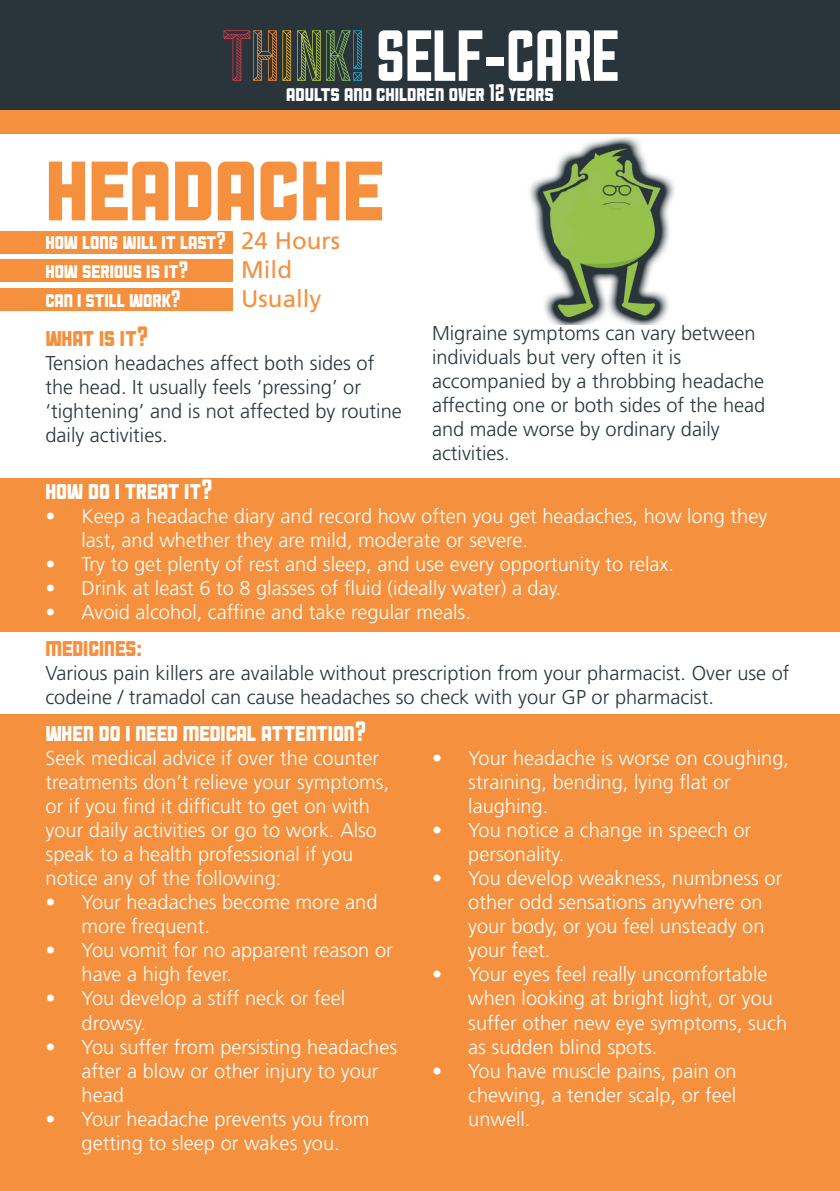
<style>
.page{position:relative;width:840px;height:1191px;background:#fff}
.page>*{position:absolute;margin:0;border:0;box-sizing:border-box;transform-origin:0 0}
.t1{font:110px "Sullivan Fill";color:#f4903e}
.t2{font:72px "Sullivan Fill";color:#fff}
.t3{font:28px "Sullivan Fill";color:#fff}
.t4{font:28px "Sullivan Fill";color:#f4903e}
.t5{font:24px "Sullivan Fill";color:#fff}
.t6{font:24px "Frutiger LT Std";color:#f4903e}
.t7{font:300 20px/24px "Frutiger LT Std";color:#fff}
.t8{font:300 20px/24px "Frutiger LT Std";color:#29353b}
.s1{font-family:"Sullivan";color:#de3c4d}
.s2{font-family:"Sullivan";color:#f4903e}
.s3{font-family:"Sullivan";color:#f2b732}
.s4{font-family:"Sullivan";color:#bdd33e}
.s5{font-family:"Sullivan";color:#8fc363}
.s6{font-family:"Sullivan";color:#16b3db}
</style>
<div class="page">
<div style="left:0;top:477px;width:839px;height:154px;background:#f4903e"></div>
<div style="left:0;top:0;width:839px;height:114px;background:#29353b"></div>
<div style="left:0;top:714px;width:839px;height:477px;background:#f4903e"></div>
<div style="left:0;top:110px;width:839px;height:24px;background:#f4903e"></div>
<div style="left:0;top:288px;width:233px;height:22px;background:#f4903e"></div>
<div style="left:0;top:259px;width:233px;height:23px;background:#f4903e"></div>
<div style="left:0;top:231px;width:233px;height:22px;background:#f4903e"></div>
<img style="left:529px;top:138px;width:146px;height:187px">
<p class="t2" style="left:221px;top:21px;width:399px"><span class="s1">T</span><span class="s2">H</span><span class="s3">I</span><span class="s4">N</span><span class="s5">K</span><span class="s6">!</span> SELF-CARE</p>
<p class="t5" style="left:286px;top:82px;width:269px">adults and children over 12 years</p>
<p class="t1" style="left:46px;top:130px;width:341px">headache</p>
<p class="t5" style="left:45px;top:229px;width:182px">how long will it last?</p>
<p class="t5" style="left:45px;top:258px;width:144px">how serious is it?</p>
<p class="t5" style="left:45px;top:287px;width:136px">can i still work?</p>
<p class="t6" style="left:241px;top:227px;width:100px">24 Hours</p>
<p class="t6" style="left:241px;top:255px;width:52px">Mild</p>
<p class="t6" style="left:241px;top:284px;width:82px">Usually</p>
<p class="t4" style="left:45px;top:322px;width:104px">what is it?</p>
<p class="t8" style="left:45px;top:351px;width:358px">Tension headaches affect both sides of the head. It usually feels ‘pressing’ or ‘tightening’ and is not affected by routine daily activities.</p>
<p class="t8" style="left:432px;top:321px;width:335px">Migraine symptoms can vary between individuals but very often it is accompanied by a throbbing headache affecting one or both sides of the head and made worse by ordinary daily activities.</p>
<p class="t3" style="left:45px;top:475px;width:168px">how do i treat it?</p>
<p class="t7" style="left:81px;top:504px;width:687px;text-indent:-36px">• Keep a headache diary and record how often you get headaches, how long they last, and whether they are mild, moderate or severe.</p>
<p class="t7" style="left:45px;top:552px;width:629px">• Try to get plenty of rest and sleep, and use every opportunity to relax.</p>
<p class="t7" style="left:45px;top:576px;width:517px">• Drink at least 6 to 8 glasses of fluid (ideally water) a day.</p>
<p class="t7" style="left:45px;top:600px;width:426px">• Avoid alcohol, caffine and take regular meals.</p>
<p class="t4" style="left:45px;top:632px;width:98px">medicines:</p>
<p class="t8" style="left:45px;top:661px;width:745px">Various pain killers are available without prescription from your pharmacist. Over use of codeine / tramadol can cause headaches so check with your GP or pharmacist.</p>
<p class="t3" style="left:45px;top:718px;width:322px">when do i need medical attention?</p>
<p class="t7" style="left:46px;top:747px;width:345px">Seek medical advice if over the counter treatments don’t relieve your symptoms, or if you find it difficult to get on with your daily activities or go to work. Also speak to a health professional if you notice any of the following:</p>
<p class="t7" style="left:82px;top:891px;width:297px;text-indent:-36px">• Your headaches become more and more frequent.</p>
<p class="t7" style="left:82px;top:939px;width:312px;text-indent:-36px">• You vomit for no apparent reason or have a high fever.</p>
<p class="t7" style="left:82px;top:987px;width:265px;text-indent:-36px">• You develop a stiff neck or feel drowsy.</p>
<p class="t7" style="left:82px;top:1035px;width:317px;text-indent:-36px">• You suffer from persisting headaches after a blow or other injury to your head</p>
<p class="t7" style="left:46px;top:1107px;width:325px;text-align:center">• Your headache prevents you from getting to sleep or wakes you.</p>
<p class="t7" style="left:468px;top:747px;width:322px;text-indent:-36px">• Your headache is worse on coughing, straining, bending, lying flat or laughing.</p>
<p class="t7" style="left:468px;top:819px;width:284px;text-indent:-36px">• You notice a change in speech or personality.</p>
<p class="t7" style="left:468px;top:867px;width:315px;text-indent:-36px">• You develop weakness, numbness or other odd sensations anywhere on your body, or you feel unsteady on your feet.</p>
<p class="t7" style="left:468px;top:963px;width:320px;text-indent:-36px">• Your eyes feel really uncomfortable when looking at bright light, or you suffer other new eye symptoms, such as sudden blind spots.</p>
<p class="t7" style="left:468px;top:1059px;width:270px;text-align:justify;text-indent:-36px">• You have muscle pains, pain on chewing, a tender scalp, or feel unwell.</p>
</div>
